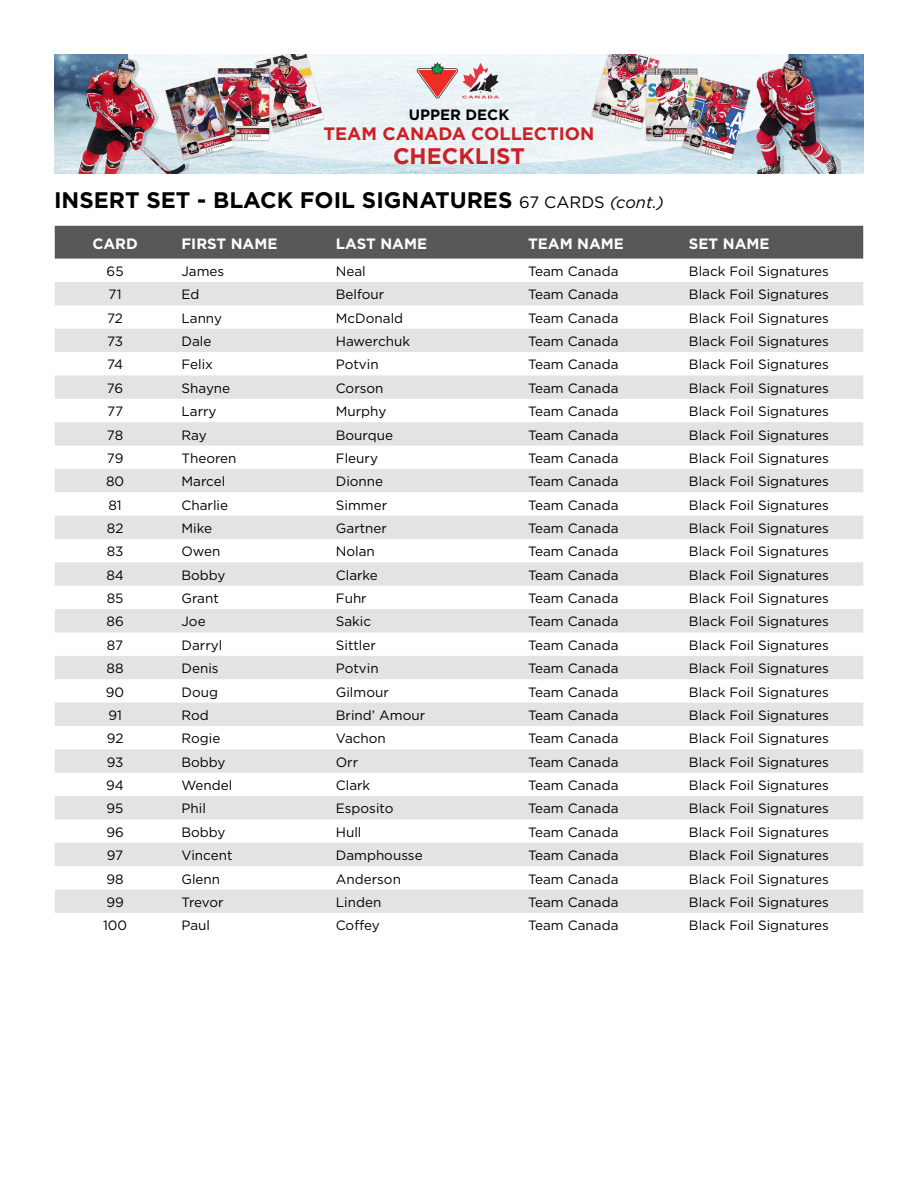
<style>
.page{position:relative;width:918px;height:1188px;background:#fff}
.page>*{position:absolute;margin:0;border:0;box-sizing:border-box;transform-origin:0 0}
.t1{font:700 22.5px "Gotham HTF";color:#000}
.t2{font:700 22.5px "Gotham HTF";color:#cc2027}
.t3{font:700 18px "Gotham HTF";color:#cc2027}
.t4{font:700 15px "Gotham HTF";color:#fff}
.t5{font:700 15px "Gotham HTF";color:#000}
.t6{font:13.5px "Gotham HTF";color:#000}
.s1{font-weight:400;font-size:16.5px}
.s2{font-weight:400;font-style:italic;font-size:16.5px}
</style>
<div class="page">
<img style="left:54px;top:54px;width:810px;height:120px">
<div style="left:55px;top:226px;width:808px;height:33px;background:#575857"></div>
<svg style="left:55px;top:282px;width:808px;height:631px;fill:#e3e4e5"></svg>
<p class="t5" style="left:409px;top:106px;width:102px">UPPER DECK</p>
<h2 class="t3" style="left:324px;top:123px;width:272px">TEAM CANADA COLLECTION</h2>
<h1 class="t2" style="left:393px;top:143px;width:133px">CHECKLIST</h1>
<h1 class="t1" style="left:54px;top:187px;width:612px">INSERT SET - BLACK FOIL SIGNATURES <span class="s1">67 CARDS</span> <span class="s2">(cont.)</span></h1>
<p class="t4" style="left:92px;top:235px;width:47px">CARD</p>
<p class="t4" style="left:181px;top:235px;width:98px">FIRST NAME</p>
<p class="t4" style="left:336px;top:235px;width:93px">LAST NAME</p>
<p class="t4" style="left:528px;top:235px;width:97px">TEAM NAME</p>
<p class="t4" style="left:689px;top:235px;width:82px">SET NAME</p>
<p class="t6" style="left:107px;top:264px;width:18px">65</p>
<p class="t6" style="left:181px;top:264px;width:44px">James</p>
<p class="t6" style="left:336px;top:264px;width:32px">Neal</p>
<p class="t6" style="left:528px;top:264px;width:92px">Team Canada</p>
<p class="t6" style="left:689px;top:264px;width:141px">Black Foil Signatures</p>
<p class="t6" style="left:109px;top:287px;width:15px">71</p>
<p class="t6" style="left:181px;top:287px;width:19px">Ed</p>
<p class="t6" style="left:336px;top:287px;width:50px">Belfour</p>
<p class="t6" style="left:528px;top:287px;width:92px">Team Canada</p>
<p class="t6" style="left:689px;top:287px;width:141px">Black Foil Signatures</p>
<p class="t6" style="left:107px;top:310px;width:17px">72</p>
<p class="t6" style="left:181px;top:310px;width:42px">Lanny</p>
<p class="t6" style="left:336px;top:310px;width:69px">McDonald</p>
<p class="t6" style="left:528px;top:310px;width:92px">Team Canada</p>
<p class="t6" style="left:689px;top:310px;width:141px">Black Foil Signatures</p>
<p class="t6" style="left:107px;top:334px;width:18px">73</p>
<p class="t6" style="left:181px;top:334px;width:31px">Dale</p>
<p class="t6" style="left:336px;top:334px;width:76px">Hawerchuk</p>
<p class="t6" style="left:528px;top:334px;width:92px">Team Canada</p>
<p class="t6" style="left:689px;top:334px;width:141px">Black Foil Signatures</p>
<p class="t6" style="left:107px;top:357px;width:17px">74</p>
<p class="t6" style="left:181px;top:357px;width:33px">Felix</p>
<p class="t6" style="left:336px;top:357px;width:44px">Potvin</p>
<p class="t6" style="left:528px;top:357px;width:92px">Team Canada</p>
<p class="t6" style="left:689px;top:357px;width:141px">Black Foil Signatures</p>
<p class="t6" style="left:107px;top:381px;width:18px">76</p>
<p class="t6" style="left:181px;top:381px;width:50px">Shayne</p>
<p class="t6" style="left:336px;top:381px;width:49px">Corson</p>
<p class="t6" style="left:528px;top:381px;width:92px">Team Canada</p>
<p class="t6" style="left:689px;top:381px;width:141px">Black Foil Signatures</p>
<p class="t6" style="left:107px;top:404px;width:18px">77</p>
<p class="t6" style="left:181px;top:404px;width:37px">Larry</p>
<p class="t6" style="left:336px;top:404px;width:52px">Murphy</p>
<p class="t6" style="left:528px;top:404px;width:92px">Team Canada</p>
<p class="t6" style="left:689px;top:404px;width:141px">Black Foil Signatures</p>
<p class="t6" style="left:107px;top:427px;width:18px">78</p>
<p class="t6" style="left:181px;top:427px;width:27px">Ray</p>
<p class="t6" style="left:336px;top:427px;width:59px">Bourque</p>
<p class="t6" style="left:528px;top:427px;width:92px">Team Canada</p>
<p class="t6" style="left:689px;top:427px;width:141px">Black Foil Signatures</p>
<p class="t6" style="left:107px;top:451px;width:18px">79</p>
<p class="t6" style="left:181px;top:451px;width:57px">Theoren</p>
<p class="t6" style="left:336px;top:451px;width:44px">Fleury</p>
<p class="t6" style="left:528px;top:451px;width:92px">Team Canada</p>
<p class="t6" style="left:689px;top:451px;width:141px">Black Foil Signatures</p>
<p class="t6" style="left:106px;top:474px;width:20px">80</p>
<p class="t6" style="left:181px;top:474px;width:45px">Marcel</p>
<p class="t6" style="left:336px;top:474px;width:49px">Dionne</p>
<p class="t6" style="left:528px;top:474px;width:92px">Team Canada</p>
<p class="t6" style="left:689px;top:474px;width:141px">Black Foil Signatures</p>
<p class="t6" style="left:108px;top:497px;width:15px">81</p>
<p class="t6" style="left:181px;top:497px;width:48px">Charlie</p>
<p class="t6" style="left:336px;top:497px;width:53px">Simmer</p>
<p class="t6" style="left:528px;top:497px;width:92px">Team Canada</p>
<p class="t6" style="left:689px;top:497px;width:141px">Black Foil Signatures</p>
<p class="t6" style="left:107px;top:521px;width:18px">82</p>
<p class="t6" style="left:181px;top:521px;width:32px">Mike</p>
<p class="t6" style="left:336px;top:521px;width:53px">Gartner</p>
<p class="t6" style="left:528px;top:521px;width:92px">Team Canada</p>
<p class="t6" style="left:689px;top:521px;width:141px">Black Foil Signatures</p>
<p class="t6" style="left:107px;top:544px;width:18px">83</p>
<p class="t6" style="left:181px;top:544px;width:41px">Owen</p>
<p class="t6" style="left:336px;top:544px;width:41px">Nolan</p>
<p class="t6" style="left:528px;top:544px;width:92px">Team Canada</p>
<p class="t6" style="left:689px;top:544px;width:141px">Black Foil Signatures</p>
<p class="t6" style="left:106px;top:568px;width:19px">84</p>
<p class="t6" style="left:181px;top:568px;width:46px">Bobby</p>
<p class="t6" style="left:336px;top:568px;width:44px">Clarke</p>
<p class="t6" style="left:528px;top:568px;width:92px">Team Canada</p>
<p class="t6" style="left:689px;top:568px;width:141px">Black Foil Signatures</p>
<p class="t6" style="left:107px;top:591px;width:18px">85</p>
<p class="t6" style="left:181px;top:591px;width:39px">Grant</p>
<p class="t6" style="left:336px;top:591px;width:32px">Fuhr</p>
<p class="t6" style="left:528px;top:591px;width:92px">Team Canada</p>
<p class="t6" style="left:689px;top:591px;width:141px">Black Foil Signatures</p>
<p class="t6" style="left:107px;top:614px;width:19px">86</p>
<p class="t6" style="left:181px;top:614px;width:26px">Joe</p>
<p class="t6" style="left:336px;top:614px;width:37px">Sakic</p>
<p class="t6" style="left:528px;top:614px;width:92px">Team Canada</p>
<p class="t6" style="left:689px;top:614px;width:141px">Black Foil Signatures</p>
<p class="t6" style="left:107px;top:638px;width:18px">87</p>
<p class="t6" style="left:181px;top:638px;width:42px">Darryl</p>
<p class="t6" style="left:336px;top:638px;width:42px">Sittler</p>
<p class="t6" style="left:528px;top:638px;width:92px">Team Canada</p>
<p class="t6" style="left:689px;top:638px;width:141px">Black Foil Signatures</p>
<p class="t6" style="left:107px;top:661px;width:19px">88</p>
<p class="t6" style="left:181px;top:661px;width:39px">Denis</p>
<p class="t6" style="left:336px;top:661px;width:44px">Potvin</p>
<p class="t6" style="left:528px;top:661px;width:92px">Team Canada</p>
<p class="t6" style="left:689px;top:661px;width:141px">Black Foil Signatures</p>
<p class="t6" style="left:106px;top:684px;width:20px">90</p>
<p class="t6" style="left:181px;top:684px;width:38px">Doug</p>
<p class="t6" style="left:336px;top:684px;width:55px">Gilmour</p>
<p class="t6" style="left:528px;top:684px;width:92px">Team Canada</p>
<p class="t6" style="left:689px;top:684px;width:141px">Black Foil Signatures</p>
<p class="t6" style="left:108px;top:708px;width:15px">91</p>
<p class="t6" style="left:181px;top:708px;width:29px">Rod</p>
<p class="t6" style="left:336px;top:708px;width:91px">Brind’ Amour</p>
<p class="t6" style="left:528px;top:708px;width:92px">Team Canada</p>
<p class="t6" style="left:689px;top:708px;width:141px">Black Foil Signatures</p>
<p class="t6" style="left:107px;top:731px;width:18px">92</p>
<p class="t6" style="left:181px;top:731px;width:40px">Rogie</p>
<p class="t6" style="left:336px;top:731px;width:52px">Vachon</p>
<p class="t6" style="left:528px;top:731px;width:92px">Team Canada</p>
<p class="t6" style="left:689px;top:731px;width:141px">Black Foil Signatures</p>
<p class="t6" style="left:107px;top:754px;width:18px">93</p>
<p class="t6" style="left:181px;top:754px;width:46px">Bobby</p>
<p class="t6" style="left:336px;top:754px;width:24px">Orr</p>
<p class="t6" style="left:528px;top:754px;width:92px">Team Canada</p>
<p class="t6" style="left:689px;top:754px;width:141px">Black Foil Signatures</p>
<p class="t6" style="left:106px;top:778px;width:19px">94</p>
<p class="t6" style="left:181px;top:778px;width:52px">Wendel</p>
<p class="t6" style="left:336px;top:778px;width:36px">Clark</p>
<p class="t6" style="left:528px;top:778px;width:92px">Team Canada</p>
<p class="t6" style="left:689px;top:778px;width:141px">Black Foil Signatures</p>
<p class="t6" style="left:107px;top:801px;width:18px">95</p>
<p class="t6" style="left:181px;top:801px;width:26px">Phil</p>
<p class="t6" style="left:336px;top:801px;width:59px">Esposito</p>
<p class="t6" style="left:528px;top:801px;width:92px">Team Canada</p>
<p class="t6" style="left:689px;top:801px;width:141px">Black Foil Signatures</p>
<p class="t6" style="left:106px;top:825px;width:19px">96</p>
<p class="t6" style="left:181px;top:825px;width:46px">Bobby</p>
<p class="t6" style="left:336px;top:825px;width:27px">Hull</p>
<p class="t6" style="left:528px;top:825px;width:92px">Team Canada</p>
<p class="t6" style="left:689px;top:825px;width:141px">Black Foil Signatures</p>
<p class="t6" style="left:107px;top:848px;width:18px">97</p>
<p class="t6" style="left:181px;top:848px;width:52px">Vincent</p>
<p class="t6" style="left:336px;top:848px;width:88px">Damphousse</p>
<p class="t6" style="left:528px;top:848px;width:92px">Team Canada</p>
<p class="t6" style="left:689px;top:848px;width:141px">Black Foil Signatures</p>
<p class="t6" style="left:107px;top:871px;width:19px">98</p>
<p class="t6" style="left:181px;top:871px;width:40px">Glenn</p>
<p class="t6" style="left:336px;top:871px;width:67px">Anderson</p>
<p class="t6" style="left:528px;top:871px;width:92px">Team Canada</p>
<p class="t6" style="left:689px;top:871px;width:141px">Black Foil Signatures</p>
<p class="t6" style="left:106px;top:895px;width:19px">99</p>
<p class="t6" style="left:181px;top:895px;width:44px">Trevor</p>
<p class="t6" style="left:336px;top:895px;width:47px">Linden</p>
<p class="t6" style="left:528px;top:895px;width:92px">Team Canada</p>
<p class="t6" style="left:689px;top:895px;width:141px">Black Foil Signatures</p>
<p class="t6" style="left:103px;top:918px;width:26px">100</p>
<p class="t6" style="left:181px;top:918px;width:30px">Paul</p>
<p class="t6" style="left:336px;top:918px;width:45px">Coffey</p>
<p class="t6" style="left:528px;top:918px;width:92px">Team Canada</p>
<p class="t6" style="left:689px;top:918px;width:141px">Black Foil Signatures</p>
</div>
